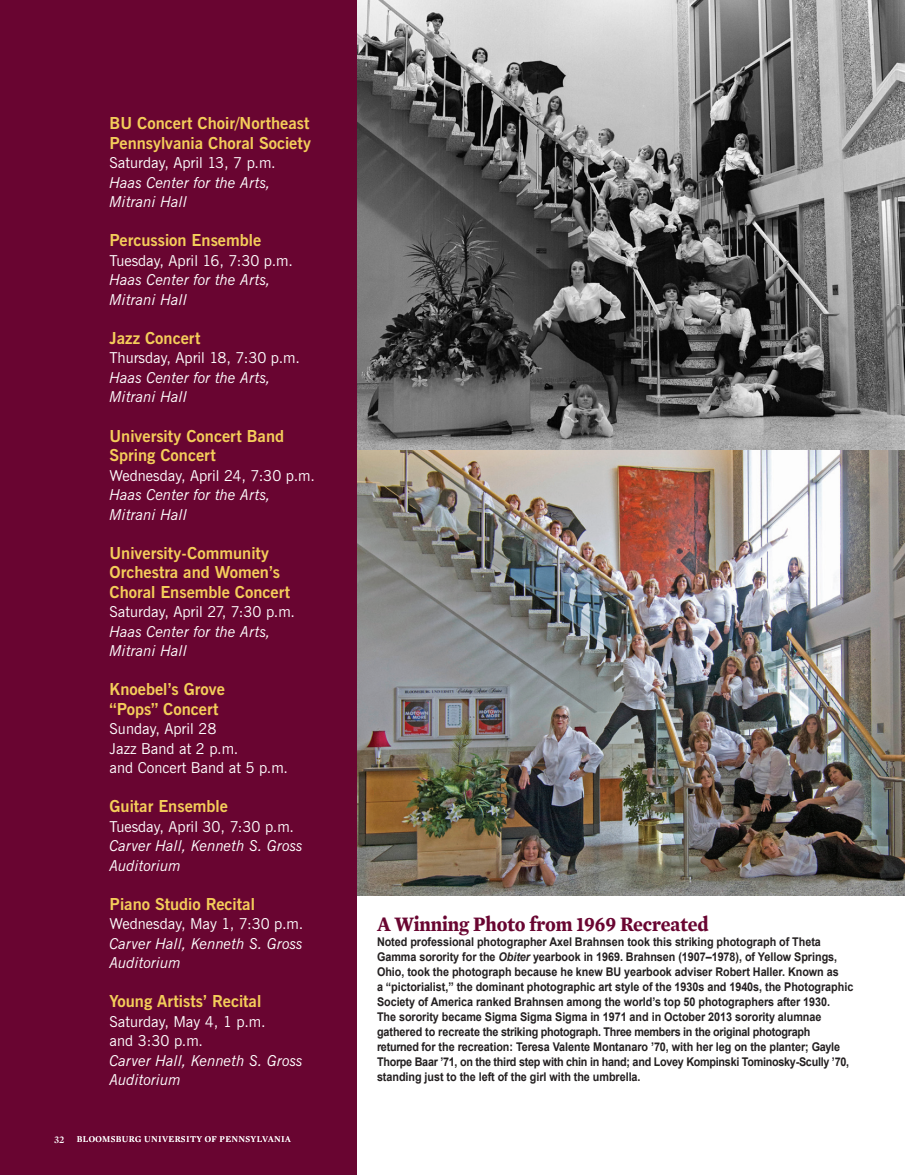
<style>
.page{position:relative;width:905px;height:1175px;background:#fff}
.page>*{position:absolute;margin:0;border:0;box-sizing:border-box;transform-origin:0 0}
.Paragraph_Style_1{font:700 21px "Mercury Text G4";letter-spacing:-.005em;color:#690531;scale:.9 1}
.Paragraph_Style_1-2{font:700 16.5px/19.5px "News Gothic";color:#f4cd5a}
.Paragraph_Style_1-3{font:italic 15px/19.5px "News Gothic";color:#fff}
.Paragraph_Style_1-4{font:15px/19.5px "News Gothic";color:#fff}
.Paragraph_Style_1-5{font:700 12px/15px "Arial";letter-spacing:-.005em;color:#231f20;scale:.9 1}
.t1{font:600 10.5px "Mercury Display";color:#fff}
.t2{font:9px "Mercury Display";letter-spacing:.04em;color:#fff}
.s1{font-style:italic}
</style>
<div class="page">
<img style="left:356px;top:0;width:548px;height:896px">
<div style="left:0;top:0;width:356px;height:1174px;background:#690531"></div>
<hr style="left:904px;top:907px;width:1px;height:57px;background:#690531">
<p class="Paragraph_Style_1-2" style="left:110px;top:114px;width:203px">BU Concert Choir/Northeast<br>Pennsylvania Choral Society</p>
<p class="Paragraph_Style_1-4" style="left:110px;top:154px;width:168px">Saturday, April 13, 7 p.m.</p>
<p class="Paragraph_Style_1-3" style="left:110px;top:173px;width:163px">Haas Center for the Arts,<br>Mitrani Hall</p>
<p class="Paragraph_Style_1-2" style="left:110px;top:231px;width:153px">Percussion Ensemble</p>
<p class="Paragraph_Style_1-4" style="left:110px;top:251px;width:185px">Tuesday, April 16, 7:30 p.m.</p>
<p class="Paragraph_Style_1-3" style="left:110px;top:270px;width:163px">Haas Center for the Arts,<br>Mitrani Hall</p>
<p class="Paragraph_Style_1-2" style="left:110px;top:329px;width:92px">Jazz Concert</p>
<p class="Paragraph_Style_1-4" style="left:110px;top:349px;width:192px">Thursday, April 18, 7:30 p.m.</p>
<p class="Paragraph_Style_1-3" style="left:110px;top:368px;width:163px">Haas Center for the Arts,<br>Mitrani Hall</p>
<p class="Paragraph_Style_1-2" style="left:110px;top:426px;width:176px">University Concert Band<br>Spring Concert</p>
<p class="Paragraph_Style_1-4" style="left:110px;top:466px;width:207px">Wednesday, April 24, 7:30 p.m.</p>
<p class="Paragraph_Style_1-3" style="left:110px;top:485px;width:163px">Haas Center for the Arts,<br>Mitrani Hall</p>
<p class="Paragraph_Style_1-2" style="left:110px;top:543px;width:182px">University-Community<br>Orchestra and Women’s<br>Choral Ensemble Concert</p>
<p class="Paragraph_Style_1-4" style="left:110px;top:602px;width:187px">Saturday, April 27, 7:30 p.m.</p>
<p class="Paragraph_Style_1-3" style="left:110px;top:621px;width:163px">Haas Center for the Arts,<br>Mitrani Hall</p>
<p class="Paragraph_Style_1-2" style="left:110px;top:680px;width:117px">Knoebel’s Grove “Pops” Concert</p>
<p class="Paragraph_Style_1-4" style="left:110px;top:719px;width:108px">Sunday, April 28</p>
<p class="Paragraph_Style_1-4" style="left:110px;top:739px;width:180px">Jazz Band at 2 p.m.<br>and Concert Band at 5 p.m.</p>
<p class="Paragraph_Style_1-2" style="left:110px;top:797px;width:120px">Guitar Ensemble</p>
<p class="Paragraph_Style_1-4" style="left:110px;top:817px;width:186px">Tuesday, April 30, 7:30 p.m.</p>
<p class="Paragraph_Style_1-3" style="left:110px;top:836px;width:195px">Carver Hall, Kenneth S. Gross<br>Auditorium</p>
<p class="Paragraph_Style_1-2" style="left:110px;top:894px;width:147px">Piano Studio Recital</p>
<p class="Paragraph_Style_1-4" style="left:110px;top:914px;width:195px">Wednesday, May 1, 7:30 p.m.</p>
<p class="Paragraph_Style_1-3" style="left:110px;top:933px;width:195px">Carver Hall, Kenneth S. Gross<br>Auditorium</p>
<p class="Paragraph_Style_1-2" style="left:110px;top:992px;width:153px">Young Artists’ Recital</p>
<p class="Paragraph_Style_1-4" style="left:110px;top:1012px;width:157px">Saturday, May 4, 1 p.m. and 3:30 p.m.</p>
<p class="Paragraph_Style_1-3" style="left:110px;top:1050px;width:195px">Carver Hall, Kenneth S. Gross<br>Auditorium</p>
<p class="t1" style="left:54px;top:1131px;width:12px">32</p>
<p class="t2" style="left:77px;top:1132px;width:215px">BLOOMSBURG UNIVERSITY OF PENNSYLVANIA</p>
<p class="Paragraph_Style_1" style="left:377px;top:907px;width:370px">A Winning Photo from 1969 Recreated</p>
<p class="Paragraph_Style_1-5" style="left:377px;top:934px;width:531px">Noted professional photographer Axel Brahnsen took this striking photograph of Theta Gamma sorority for the <span class="s1">Obiter</span> yearbook in 1969. Brahnsen (1907 –1978), of Yellow Springs, Ohio, took the photograph because he knew BU yearbook adviser Robert Haller. Known as<br>a “pictorialist,” the dominant photographic art style of the 1930s and 1940s, the Photographic Society of America ranked Brahnsen among the world’s top 50 photographers after 1930.<br>The sorority became Sigma Sigma Sigma in 1971 and in October 2013 sorority alumnae gathered to recreate the striking photograph. Three members in the original photograph returned for the recreation: Teresa Valente Montanaro ’70, with her leg on the planter; Gayle Thorpe Baar ’71, on the third step with chin in hand; and Lovey Kompinski Tominosky-Scully ’70, standing just to the left of the girl with the umbrella.</p>
</div>
